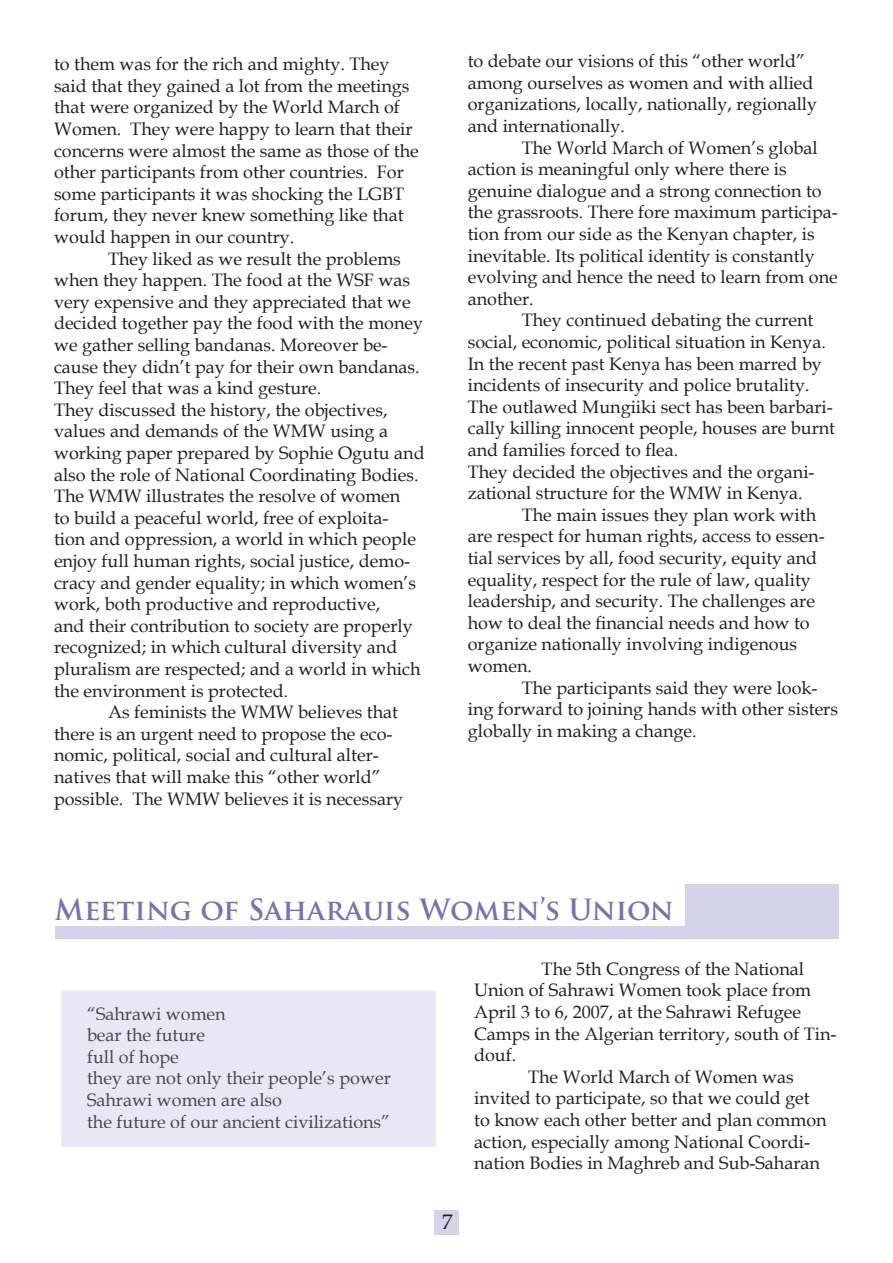
<style>
.page{position:relative;width:893px;height:1263px;background:#fff}
.page>*{position:absolute;margin:0;border:0;box-sizing:border-box;transform-origin:0 0}
.t1{font:700 28.5px "Trajan Pro";color:#7672b5}
.t2{font:21px "Book Antiqua";color:#231f20}
.t3{font:18px/21.6px "Book Antiqua";color:#231f20}
.t4{font:18px/21.6px "Book Antiqua";color:#48484e}
</style>
<div class="page">
<div style="left:55px;top:884px;width:784px;height:54px;background:#d5d3e9"></div>
<div style="left:32px;top:876px;width:653px;height:49px;background:#fff"></div>
<div style="left:434px;top:1210px;width:25px;height:24px;background:#d5d3e9"></div>
<div style="left:61px;top:991px;width:375px;height:156px;background:#e8e7f3"></div>
<div style="left:88px;top:1006px;width:138px;height:14px;background:#e8e7f3"></div>
<div style="left:87px;top:1028px;width:117px;height:13px;background:#e8e7f3"></div>
<div style="left:87px;top:1049px;width:91px;height:18px;background:#e8e7f3"></div>
<div style="left:87px;top:1071px;width:303px;height:18px;background:#e8e7f3"></div>
<div style="left:87px;top:1093px;width:194px;height:13px;background:#e8e7f3"></div>
<div style="left:87px;top:1114px;width:302px;height:14px;background:#e8e7f3"></div>
<p class="t3" style="left:54px;top:53px;width:366px">to them was for the rich and mighty. They said that they gained a lot from the meetings that were organized by the World March of Women. They were happy to learn that their concerns were almost the same as those of the other participants from other countries. For some participants it was shocking the LGBT forum, they never knew something like that would happen in our country.</p>
<p class="t3" style="left:54px;top:247px;width:372px;text-indent:54px">They liked as we result the problems when they happen. The food at the WSF was very expensive and they appreciated that we decided together pay the food with the money we gather selling bandanas. Moreover be&shy;cause they didn’t pay for their own bandanas.<br>They feel that was a kind gesture.<br>They discussed the history, the objectives, values and demands of the WMW using a working paper prepared by Sophie Ogutu and also the role of National Coordinating Bodies.<br>The WMW illustrates the resolve of women<br>to build a peaceful world, free of exploita-<br>tion and oppression, a world in which people enjoy full human rights, social justice, demo&shy;cracy and gender equality; in which women’s work, both productive and reproductive,<br>and their contribution to society are properly recognized; in which cultural diversity and pluralism are respected; and a world in which the environment is protected.</p>
<p class="t3" style="left:54px;top:701px;width:351px;text-indent:54px">As feminists the WMW believes that there is an urgent need to propose the eco&shy;nomic, political, social and cultural alter&shy;natives that will make this “other world” possible. The WMW believes it is necessary</p>
<p class="t3" style="left:468px;top:50px;width:351px">to debate our visions of this “other world” among ourselves as women and with allied organizations, locally, nationally, regionally and internationally.</p>
<p class="t3" style="left:468px;top:136px;width:372px;text-indent:54px">The World March of Women’s global action is meaningful only where there is genuine dialogue and a strong connection to the grassroots. There fore maximum participa&shy;tion from our side as the Kenyan chapter, is inevitable. Its political identity is constantly evolving and hence the need to learn from one another.</p>
<p class="t3" style="left:468px;top:309px;width:369px;text-indent:54px">They continued debating the current social, economic, political situation in Kenya.<br>In the recent past Kenya has been marred by incidents of insecurity and police brutality.<br>The outlawed Mungiiki sect has been barbari&shy;cally killing innocent people, houses are burnt and families forced to flea.<br>They decided the objectives and the organi&shy;zational structure for the WMW in Kenya.</p>
<p class="t3" style="left:468px;top:503px;width:358px;text-indent:54px">The main issues they plan work with are respect for human rights, access to essen&shy;tial services by all, food security, equity and equality, respect for the rule of law, quality leadership, and security. The challenges are how to deal the financial needs and how to organize nationally involving indigenous women.</p>
<p class="t3" style="left:468px;top:676px;width:372px;text-indent:54px">The participants said they were look&shy;ing forward to joining hands with other sisters globally in making a change.</p>
<h1 class="t1" style="left:54px;top:892px;width:621px">Meeting of Saharauis Women’s Union</h1>
<p class="t4" style="left:87px;top:1002px;width:305px">“Sahrawi women<br>bear the future<br>full of hope<br>they are not only their people’s power<br>Sahrawi women are also<br>the future of our ancient civilizations”</p>
<p class="t2" style="left:442px;top:1207px;width:12px">7</p>
<p class="t3" style="left:542px;top:957px;width:264px">The 5th Congress of the National</p>
<p class="t3" style="left:474px;top:979px;width:338px">Union of Sahrawi Women took place from</p>
<p class="t3" style="left:474px;top:1001px;width:328px">April 3 to 6, 2007, at the Sahrawi Refugee</p>
<p class="t3" style="left:474px;top:1022px;width:364px">Camps in the Algerian territory, south of Tin-</p>
<p class="t3" style="left:474px;top:1044px;width:44px">douf.</p>
<p class="t3" style="left:528px;top:1065px;width:267px">The World March of Women was</p>
<p class="t3" style="left:474px;top:1087px;width:337px">invited to participate, so that we could get</p>
<p class="t3" style="left:474px;top:1109px;width:354px">to know each other better and plan common</p>
<p class="t3" style="left:474px;top:1130px;width:337px">action, especially among National Coordi-</p>
<p class="t3" style="left:474px;top:1152px;width:347px">nation Bodies in Maghreb and Sub-Saharan</p>
</div>
